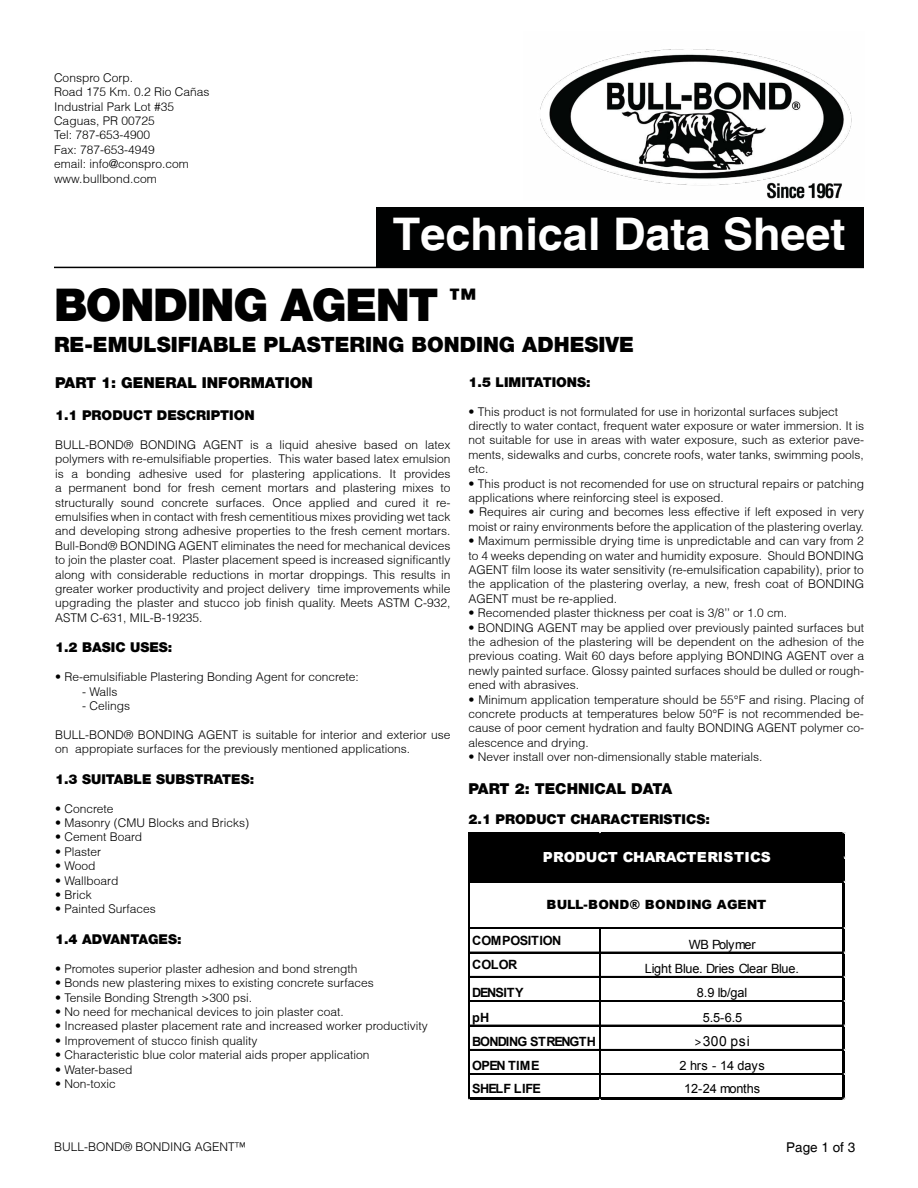
<style>
.page{position:relative;width:918px;height:1188px;background:#fff}
.page>*{position:absolute;margin:0;border:0;box-sizing:border-box;transform-origin:0 0}
.t1{font:700 45px "Helvetica";color:#fff}
.t2{font:900 45px "Helvetica 95";letter-spacing:-.03em;color:#000}
.t3{font:900 27px "Helvetica 95";color:#000}
.t4{font:900 21px "Helvetica 95";color:#000}
.t5{font:900 15px "Helvetica 95";color:#000}
.t6{font:900 13.95px "Arial";letter-spacing:-.015em;color:#fff}
.t7{font:13.95px "Arial";letter-spacing:.025em;color:#000}
.t8{font:900 13.5px "Helvetica 95";color:#000}
.t9{font:13.5px "Helvetica";color:#000}
.t10{font:12.75px "Arial";letter-spacing:-.01em;color:#000}
.t11{font:700 12.75px "Arial";letter-spacing:-.03em;color:#000}
.t12{font:900 12.75px "Arial";letter-spacing:-.015em;color:#000}
.t13{font:700 12.75px "Arial";letter-spacing:-.085em;color:#000}
.t14{font:12.75px "Arial";letter-spacing:-.035em;color:#000}
.t15{font:700 12.75px "Arial";letter-spacing:-.06em;color:#000}
.t16{font:300 12px/14.4px "Helvetica";color:#000}
.s1{font-family:"Calibri";font-size:12.75px}
</style>
<div class="page">
<img style="left:540px;top:49px;width:312px;height:150px">
<hr style="left:54px;top:267px;width:810px;height:1px;background:#000">
<div style="left:376px;top:207px;width:488px;height:60px;background:#000101"></div>
<div style="left:470px;top:834px;width:374px;height:49px;background:#000"></div>
<hr style="left:470px;top:833px;width:374px;height:1px;background:#000">
<hr style="left:470px;top:927px;width:372px;height:1px;background:#000">
<hr style="left:470px;top:928px;width:372px;height:1px;background:#000">
<hr style="left:470px;top:952px;width:372px;height:1px;background:#000">
<hr style="left:470px;top:976px;width:372px;height:2px;background:#000">
<hr style="left:470px;top:1000px;width:372px;height:1px;background:#000">
<hr style="left:470px;top:1001px;width:372px;height:1px;background:#000">
<hr style="left:470px;top:1025px;width:372px;height:1px;background:#000">
<hr style="left:470px;top:1049px;width:372px;height:2px;background:#000">
<hr style="left:470px;top:1074px;width:372px;height:1px;background:#000">
<hr style="left:469px;top:833px;width:1px;height:266px;background:#000">
<hr style="left:599px;top:929px;width:1px;height:168px;background:#000">
<hr style="left:600px;top:929px;width:1px;height:168px;background:#000">
<hr style="left:470px;top:1097px;width:374px;height:2px;background:#000">
<hr style="left:842px;top:834px;width:2px;height:265px;background:#000">
<p class="t16" style="left:54px;top:70px;width:157px">Conspro Corp.<br>Road 175 Km. 0.2 Rio Cañas<br>Industrial Park Lot #35<br>Caguas, PR 00725<br>Tel: 787-653-4900<br>Fax: 787-653-4949<br>email: info@conspro.com www.bullbond.com</p>
<h1 class="t1" style="left:393px;top:207px;width:454px">Technical Data Sheet</h1>
<h2 class="t3" style="left:449px;top:282px;width:28px">™</h2>
<h1 class="t2" style="left:54px;top:278px;width:386px">BONDING AGENT</h1>
<h3 class="t4" style="left:54px;top:332px;width:581px">RE-EMULSIFIABLE PLASTERING BONDING ADHESIVE</h3>
<p class="t5" style="left:55px;top:374px;width:259px">PART 1: GENERAL INFORMATION</p>
<p class="t8" style="left:55px;top:407px;width:201px">1.1 PRODUCT DESCRIPTION</p>
<p class="t16" style="left:55px;top:437px;width:397px;text-align:justify">BULL-BOND® BONDING AGENT is a liquid ahesive based on latex polymers with re-emulsifiable properties. This water based latex emulsion is a bonding adhesive used for plastering applications. It provides a permanent bond for fresh cement mortars and plastering mixes to structurally sound concrete surfaces. Once applied and cured it re&shy;emulsifies when in contact with fresh cementitious mixes providing wet tack and developing strong adhesive properties to the fresh cement mortars.<br>Bull-Bond® BONDING AGENT eliminates the need for mechanical devices to join the plaster coat. Plaster placement speed is increased significantly along with considerable reductions in mortar droppings. This results in greater worker productivity and project delivery time improvements while upgrading the plaster and stucco job finish quality. Meets ASTM C-932, ASTM C-631, MIL-B-19235.</p>
<p class="t8" style="left:55px;top:640px;width:119px">1.2 BASIC USES:</p>
<p class="t16" style="left:55px;top:670px;width:305px">• Re-emulsifiable Plastering Bonding Agent for concrete:</p>
<p class="t16" style="left:82px;top:684px;width:37px">- Walls</p>
<p class="t16" style="left:82px;top:698px;width:49px">- Celings</p>
<p class="t16" style="left:55px;top:727px;width:397px">BULL-BOND® BONDING AGENT is suitable for interior and exterior use on appropiate surfaces for the previously mentioned applications.</p>
<p class="t8" style="left:55px;top:771px;width:201px">1.3 SUITABLE SUBSTRATES:</p>
<p class="t16" style="left:55px;top:801px;width:60px">• Concrete</p>
<p class="t16" style="left:55px;top:815px;width:196px">• Masonry (CMU Blocks and Bricks)</p>
<p class="t16" style="left:55px;top:830px;width:89px">• Cement Board</p>
<p class="t16" style="left:55px;top:844px;width:48px">• Plaster</p>
<p class="t16" style="left:55px;top:859px;width:42px">• Wood</p>
<p class="t16" style="left:55px;top:873px;width:65px">• Wallboard</p>
<p class="t16" style="left:55px;top:887px;width:38px">• Brick</p>
<p class="t16" style="left:55px;top:902px;width:102px">• Painted Surfaces</p>
<p class="t8" style="left:55px;top:931px;width:128px">1.4 ADVANTAGES:</p>
<p class="t16" style="left:55px;top:961px;width:304px">• Promotes superior plaster adhesion and bond strength</p>
<p class="t16" style="left:55px;top:976px;width:320px">• Bonds new plastering mixes to existing concrete surfaces</p>
<p class="t16" style="left:55px;top:990px;width:199px">• Tensile Bonding Strength &gt;300 psi.</p>
<p class="t16" style="left:55px;top:1004px;width:290px">• No need for mechanical devices to join plaster coat.</p>
<p class="t16" style="left:55px;top:1019px;width:374px">• Increased plaster placement rate and increased worker productivity</p>
<p class="t16" style="left:55px;top:1033px;width:204px">• Improvement of stucco finish quality</p>
<p class="t16" style="left:55px;top:1048px;width:316px">• Characteristic blue color material aids proper application</p>
<p class="t16" style="left:55px;top:1062px;width:79px">• Water-based</p>
<p class="t16" style="left:55px;top:1076px;width:62px">• Non-toxic</p>
<p class="t8" style="left:469px;top:374px;width:124px">1.5 LIMITATIONS:</p>
<p class="t16" style="left:469px;top:404px;width:397px">• This product is not formulated for use in horizontal surfaces subject directly to water contact, frequent water exposure or water immersion. It is not suitable for use in areas with water exposure, such as exterior pave&shy;ments, sidewalks and curbs, concrete roofs, water tanks, swimming pools, etc.</p>
<p class="t16" style="left:469px;top:476px;width:397px">• This product is not recomended for use on structural repairs or patching applications where reinforcing steel is exposed.</p>
<p class="t16" style="left:469px;top:505px;width:397px">• Requires air curing and becomes less effective if left exposed in very moist or rainy environments before the application of the plastering overlay.</p>
<p class="t16" style="left:469px;top:534px;width:397px;text-align:justify">• Maximum permissible drying time is unpredictable and can vary from 2 to 4 weeks depending on water and humidity exposure. Should BONDING AGENT film loose its water sensitivity (re-emulsification capability), prior to the application of the plastering overlay, a new, fresh coat of BONDING AGENT must be re-applied.</p>
<p class="t16" style="left:469px;top:606px;width:320px">• Recomended plaster thickness per coat is 3/8’’ or 1.0 cm.</p>
<p class="t16" style="left:469px;top:620px;width:397px;text-align:justify">• BONDING AGENT may be applied over previously painted surfaces but the adhesion of the plastering will be dependent on the adhesion of the previous coating. Wait 60 days before applying BONDING AGENT over a newly painted surface. Glossy painted surfaces should be dulled or rough&shy;ened with abrasives.</p>
<p class="t16" style="left:469px;top:692px;width:397px;text-align:justify">• Minimum application temperature should be 55°F and rising. Placing of concrete products at temperatures below 50°F is not recommended be&shy;cause of poor cement hydration and faulty BONDING AGENT polymer co&shy;alescence and drying.</p>
<p class="t16" style="left:469px;top:750px;width:296px">• Never install over non-dimensionally stable materials.</p>
<p class="t5" style="left:469px;top:779px;width:205px">PART 2: TECHNICAL DATA</p>
<p class="t8" style="left:469px;top:811px;width:243px">2.1 PRODUCT CHARACTERISTICS:</p>
<p class="t6" style="left:543px;top:847px;width:229px">PRODUCT CHARACTERISTICS</p>
<p class="t12" style="left:546px;top:895px;width:222px">BULL-BOND® BONDING AGENT</p>
<p class="t11" style="left:472px;top:932px;width:91px">COMPOSITION</p>
<p class="t14" style="left:689px;top:936px;width:68px">WB Polymer</p>
<p class="t11" style="left:472px;top:956px;width:47px">COLOR</p>
<p class="t10" style="left:645px;top:960px;width:156px">Light Blue. Dries Clear Blue.</p>
<p class="t15" style="left:472px;top:984px;width:53px">DENSITY</p>
<p class="t10" style="left:697px;top:984px;width:52px">8.9 lb/gal</p>
<p class="t11" style="left:472px;top:1009px;width:19px">pH</p>
<p class="t10" style="left:703px;top:1009px;width:41px">5.5-6.5</p>
<p class="t13" style="left:472px;top:1033px;width:125px">BONDING STRENGTH</p>
<p class="t7" style="left:695px;top:1032px;width:57px"><span class="s1">&gt;</span> 300 psi</p>
<p class="t11" style="left:472px;top:1057px;width:69px">OPEN TIME</p>
<p class="t10" style="left:680px;top:1057px;width:87px">2 hrs - 14 days</p>
<p class="t11" style="left:472px;top:1080px;width:70px">SHELF LIFE</p>
<p class="t10" style="left:684px;top:1081px;width:77px">12-24 months</p>
<p class="t16" style="left:54px;top:1140px;width:194px">BULL-BOND® BONDING AGENT™</p>
<p class="t9" style="left:786px;top:1140px;width:71px">Page 1 of 3</p>
</div>
